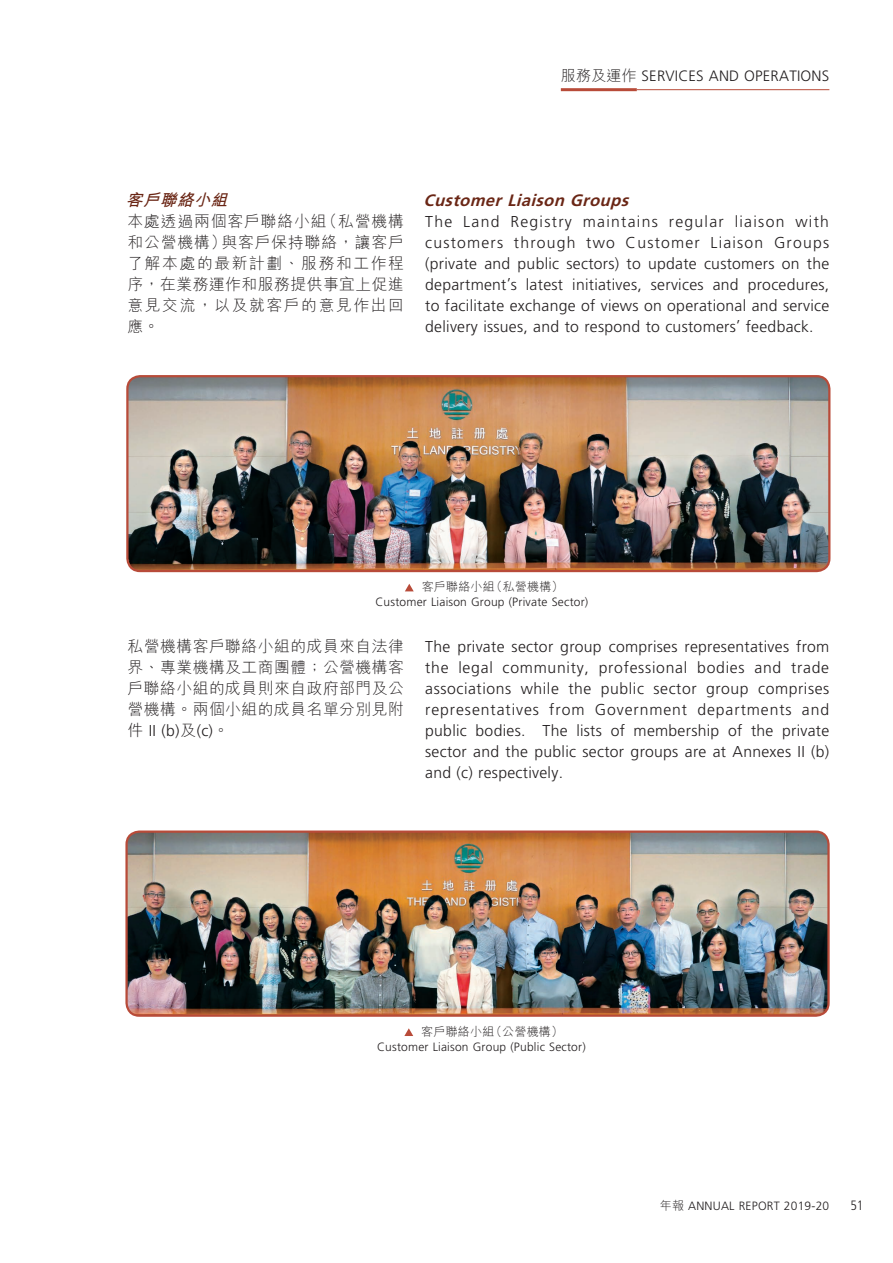
<style>
.page{position:relative;width:893px;height:1263px;background:#fff}
.page>*{position:absolute;margin:0;border:0;box-sizing:border-box;transform-origin:0 0}
.t1{font:italic 700 16.5px "Frutiger LT Std";color:#6a2615}
.t2{font:italic 700 16.5px "M Hei HK";color:#6a2615}
.t3{font:300 15.75px/21px "Frutiger LT Std";letter-spacing:.02em;color:#231f20;text-align:justify}
.t4{font:300 15.75px/21px "M Hei HK";letter-spacing:.035em;color:#231f20;text-align:justify}
.t5{font:300 15px "Frutiger LT Std";letter-spacing:.015em;color:#231f20}
.t6{font:300 condensed 13.5px "Frutiger LT Std";color:#231f20}
.t7{font:300 12px "Frutiger LT Std";letter-spacing:.02em;color:#231f20}
.t8{font:300 12px "M Hei HK";letter-spacing:.02em;color:#231f20}
.s1{font-family:"M Hei HK"}
</style>
<div class="page">
<hr style="left:561px;top:88px;width:76px;height:3px;background:#b84b39">
<hr style="left:637px;top:89px;width:192px;height:1px;background:#b84b39">
<img style="left:129px;top:376px;width:700px;height:195px">
<div style="left:126px;top:375px;width:704px;height:197px;border:2px solid #b84b39;border-radius:13px"></div>
<svg style="left:404px;top:1028px;width:9px;height:8px"></svg>
<svg style="left:405px;top:584px;width:9px;height:7px"></svg>
<img style="left:128px;top:833px;width:699px;height:181px">
<div style="left:125px;top:830px;width:705px;height:187px;border:2px solid #b84b39;border-radius:13px"></div>
<p class="t5" style="left:561px;top:68px;width:270px"><span class="s1">服務及運作</span> SERVICES AND OPERATIONS</p>
<p class="t2" style="left:126px;top:188px;width:108px">客戶聯絡小組</p>
<p class="t1" style="left:424px;top:191px;width:211px">CustomerLiaison Groups</p>
<p class="t4" style="left:128px;top:211px;width:278px">本處透過兩個客戶聯絡小組（私營機構和公營機構）與客戶保持聯絡，讓客戶了解本處的最新計劃、服務和工作程序，在業務運作和服務提供事宜上促進意見交流，以及就客戶的意見作出回應。</p>
<p class="t3" style="left:425px;top:211px;width:406px">The Land Registry maintains regular liaison with customers through two Customer Liaison Groups (private and public sectors) to update customers on the department’s latest initiatives, services and procedures, to facilitate exchange of views on operational and service delivery issues, and to respond to customers’ feedback.</p>
<p class="t8" style="left:422px;top:581px;width:143px">客戶聯絡小組（私營機構）</p>
<p class="t7" style="left:375px;top:595px;width:214px">Customer Liaison Group (Private Sector)</p>
<p class="t4" style="left:128px;top:635px;width:278px">私營機構客戶聯絡小組的成員來自法律界、專業機構及工商團體；公營機構客戶聯絡小組的成員則來自政府部門及公營機構。兩個小組的成員名單分別見附</p>
<p class="t3" style="left:128px;top:720px;width:103px"><span class="s1">件</span> II (b)<span class="s1">及</span>(c)<span class="s1">。</span></p>
<p class="t3" style="left:425px;top:636px;width:406px">The private sector group comprises representatives from the legal community, professional bodies and trade associations while the public sector group comprises representatives from Government departments and public bodies. The lists of membership of the private sector and the public sector groups are at Annexes II (b) and (c) respectively.</p>
<p class="t8" style="left:421px;top:1025px;width:143px">客戶聯絡小組（公營機構）</p>
<p class="t7" style="left:377px;top:1040px;width:210px">Customer Liaison Group (Public Sector)</p>
<p class="t7" style="left:660px;top:1199px;width:171px"><span class="s1">年報</span> ANNUAL REPORT 2019-20</p>
<p class="t6" style="left:850px;top:1198px;width:14px">51</p>
</div>
